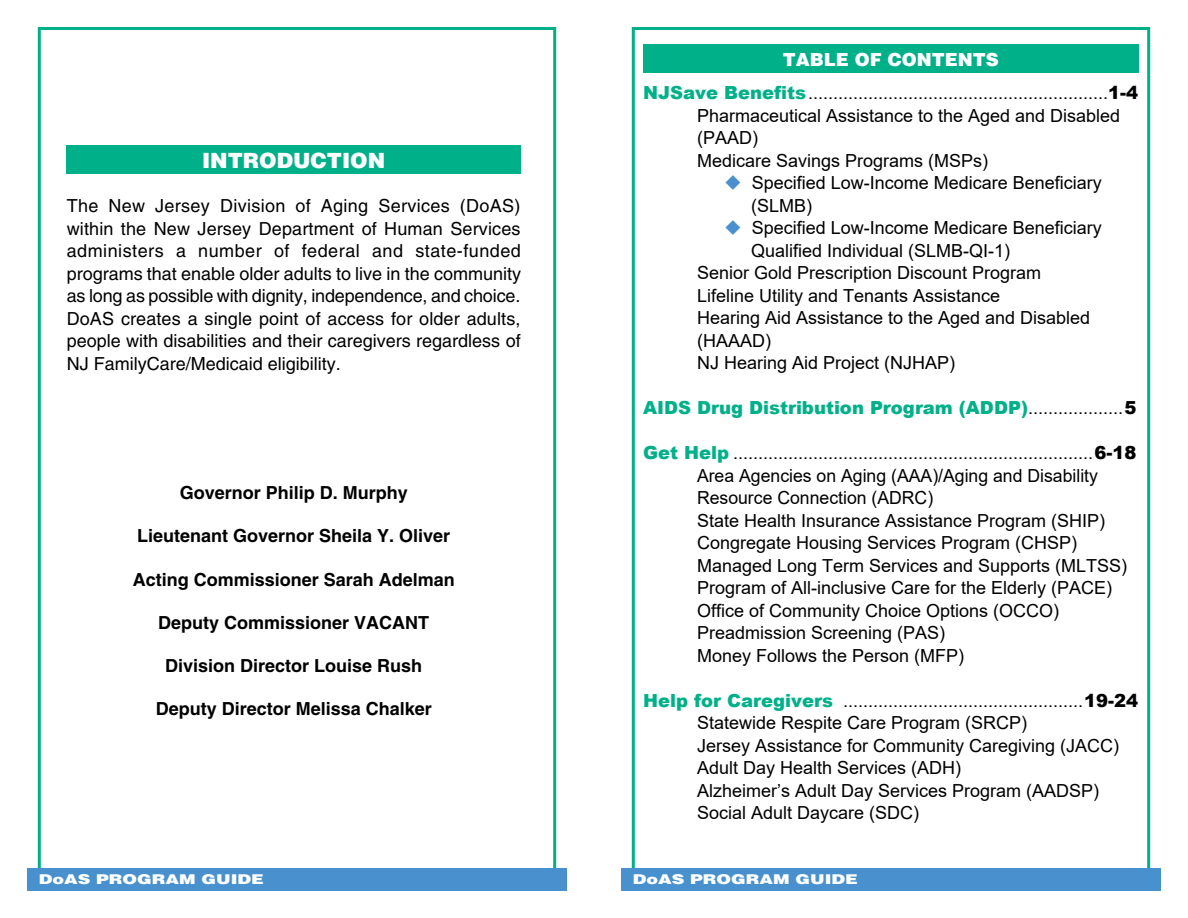
<style>
.page{position:relative;width:1188px;height:918px;background:#fff}
.page>*{position:absolute;margin:0;border:0;box-sizing:border-box;transform-origin:0 0}
.t1{font:900 21px "Helvetica";color:#fff}
.t2{font:18px/22.5px "Arial";color:#000}
.t3{font:18px/22.5px "Helvetica";color:#000;text-align:justify}
.t4{font:700 18px "Helvetica";color:#000}
.t5{font:900 18px "Arial";color:#00b089}
.t6{font:900 18px "Helvetica";color:#fff}
.t7{font:900 13.5px "Helvetica";color:#fff;scale:1.3 1}
.s1{font-weight:900;color:#00b089}
.s2{font-weight:900}
.s3{color:#4891ce}
.s4{font-weight:400;color:#000}
.s5{color:#000}
</style>
<div class="page">
<div style="left:38px;top:27px;width:518px;height:849px;background:#fff;border:3px solid #00b089"></div>
<div style="left:27px;top:868px;width:540px;height:23px;background:#4891ce"></div>
<div style="left:632px;top:27px;width:518px;height:849px;background:#fff;border:3px solid #00b089"></div>
<div style="left:621px;top:868px;width:540px;height:23px;background:#4891ce"></div>
<div style="left:67px;top:146px;width:454px;height:28px;background:#00b089"></div>
<div style="left:643px;top:45px;width:496px;height:28px;background:#00b089"></div>
<p class="t1" style="left:202px;top:147px;width:185px">INTRODUCTION</p>
<p class="t3" style="left:67px;top:195px;width:456px">The New Jersey Division of Aging Services (DoAS) within the New Jersey Department of Human Services administers a number of federal and state-funded programs that enable older adults to live in the community as long as possible with dignity, independence, and choice.<br>DoAS creates a single point of access for older adults, people with disabilities and their caregivers regardless of NJ FamilyCare/Medicaid eligibility.</p>
<p class="t4" style="left:180px;top:482px;width:230px">Governor Philip D. Murphy</p>
<p class="t4" style="left:137px;top:525px;width:315px">Lieutenant Governor Sheila Y. Oliver</p>
<p class="t4" style="left:133px;top:568px;width:324px">Acting Commissioner Sarah Adelman</p>
<p class="t4" style="left:158px;top:612px;width:273px">Deputy Commissioner VACANT</p>
<p class="t4" style="left:165px;top:655px;width:259px">Division Director Louise Rush</p>
<p class="t4" style="left:156px;top:698px;width:278px">Deputy Director Melissa Chalker</p>
<p class="t6" style="left:783px;top:48px;width:217px">TABLE OF CONTENTS</p>
<p class="t2" style="left:643px;top:82px;width:497px"><span class="s1">NJSave Benefits</span>............................................................<span class="s2">1-4</span></p>
<p class="t2" style="left:697px;top:104px;width:425px">Pharmaceutical Assistance to the Aged and Disabled (PAAD)</p>
<p class="t2" style="left:697px;top:149px;width:293px">Medicare Savings Programs (MSPs)</p>
<p class="t2" style="left:724px;top:172px;width:379px"><span class="s3">◆</span> Specified Low-Income Medicare Beneficiary</p>
<p class="t2" style="left:751px;top:194px;width:63px">(SLMB)</p>
<p class="t2" style="left:724px;top:217px;width:379px"><span class="s3">◆</span> Specified Low-Income Medicare Beneficiary</p>
<p class="t2" style="left:751px;top:239px;width:261px">Qualified Individual (SLMB-QI-1)</p>
<p class="t2" style="left:697px;top:262px;width:346px">Senior Gold Prescription Discount Program</p>
<p class="t2" style="left:697px;top:284px;width:305px">Lifeline Utility and Tenants Assistance</p>
<p class="t2" style="left:697px;top:307px;width:395px">Hearing Aid Assistance to the Aged and Disabled (HAAAD)</p>
<p class="t2" style="left:697px;top:352px;width:260px">NJ Hearing Aid Project (NJHAP)</p>
<p class="t5" style="left:643px;top:395px;width:495px">AIDS Drug Distribution Program (ADDP)<span class="s4">...................</span><span class="s5">5</span></p>
<p class="t2" style="left:697px;top:442px;width:441px;text-indent:-54px"><span class="s1">Get Help</span> ........................................................................<span class="s2">6-18<br></span>Area Agencies on Aging (AAA)/Aging and Disability</p>
<p class="t2" style="left:697px;top:487px;width:238px">Resource Connection (ADRC)</p>
<p class="t2" style="left:697px;top:509px;width:410px">State Health Insurance Assistance Program (SHIP)</p>
<p class="t2" style="left:697px;top:532px;width:382px">Congregate Housing Services Program (CHSP)</p>
<p class="t2" style="left:697px;top:554px;width:432px">Managed Long Term Services and Supports (MLTSS)</p>
<p class="t2" style="left:697px;top:577px;width:417px">Program of All-inclusive Care for the Elderly (PACE)</p>
<p class="t2" style="left:697px;top:599px;width:364px">Office of Community Choice Options (OCCO)</p>
<p class="t2" style="left:697px;top:622px;width:250px">Preadmission Screening (PAS)</p>
<p class="t2" style="left:697px;top:644px;width:269px">Money Follows the Person (MFP)</p>
<p class="t2" style="left:697px;top:689px;width:443px;text-indent:-54px"><span class="s1">Help for Caregivers</span> ................................................<span class="s2">19-24<br></span>Statewide Respite Care Program (SRCP)</p>
<p class="t2" style="left:697px;top:734px;width:424px">Jersey Assistance for Community Caregiving (JACC)</p>
<p class="t2" style="left:697px;top:757px;width:266px">Adult Day Health Services (ADH)</p>
<p class="t2" style="left:697px;top:779px;width:404px">Alzheimer’s Adult Day Services Program (AADSP)</p>
<p class="t2" style="left:697px;top:802px;width:224px">Social Adult Daycare (SDC)</p>
<p class="t7" style="left:39px;top:870px;width:175px">DoAS PROGRAM GUIDE</p>
<p class="t7" style="left:633px;top:870px;width:175px">DoAS PROGRAM GUIDE</p>
</div>
